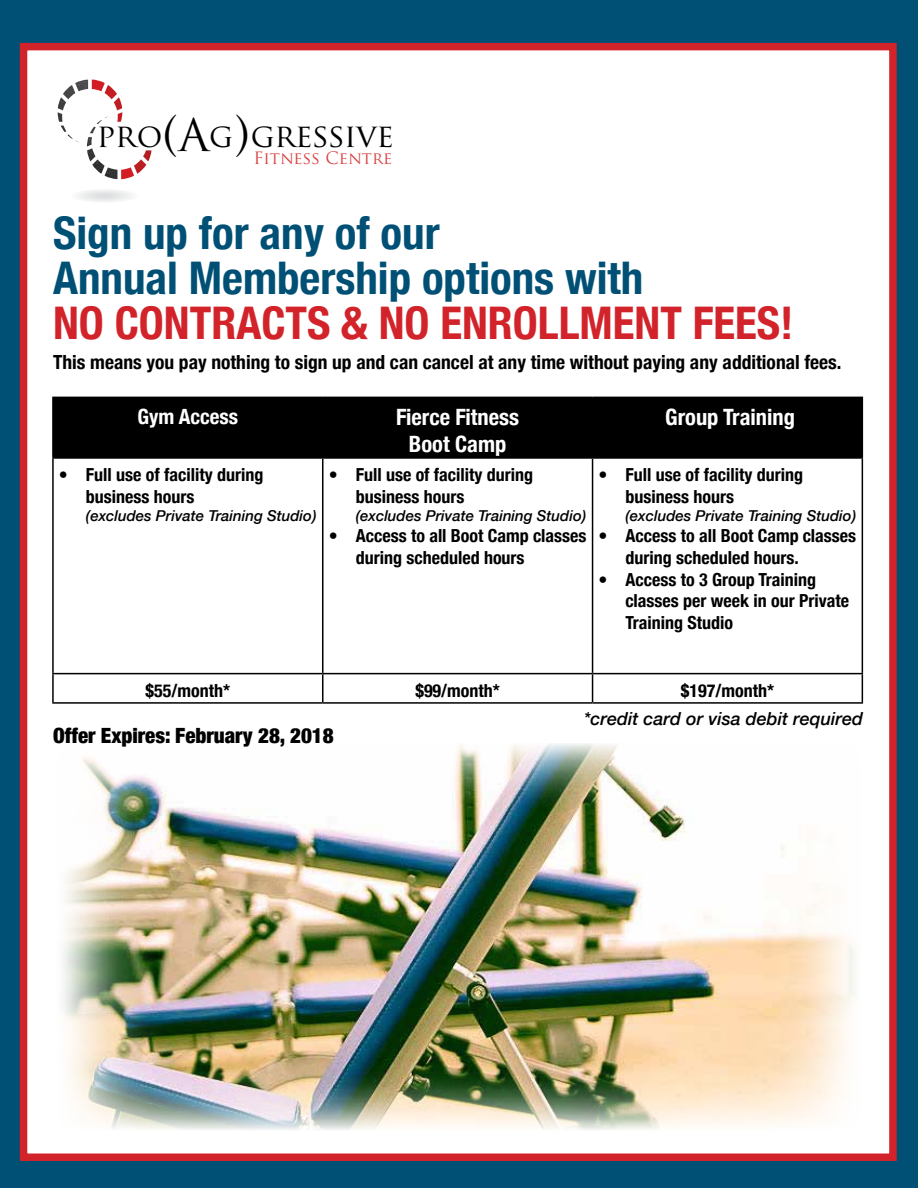
<style>
.page{position:relative;width:918px;height:1188px;background:#005076}
.page>*{position:absolute;margin:0;border:0;box-sizing:border-box;transform-origin:0 0}
.t1{font:700 condensed 45px/45px "Helvetica Neue";color:#005076}
.t2{font:700 condensed 45px "Helvetica Neue";color:#d2232a}
.t3{font:31.8px "Trajan Pro";letter-spacing:-.015em;color:#000}
.t4{font:700 condensed 22.5px/27px "Helvetica Neue";color:#fff;text-align:center}
.t5{font:900 condensed 21px "Helvetica Neue";color:#000}
.t6{font:700 condensed 21px "Helvetica Neue";color:#fff}
.t7{font:700 condensed 19.5px "Helvetica Neue";color:#000}
.t8{font:700 condensed 18px/21.6px "Helvetica Neue";color:#000}
.t9{font:italic 500 18px "Helvetica Neue";color:#000}
.t10{font:16.65px "Trajan Pro";color:#db4342}
.t11{font:italic 500 15px "Helvetica Neue";color:#000}
.s1{font-size:48.9px}
.s2{font-size:43.95px}
</style>
<div class="page">
<div style="left:20px;top:43px;width:877px;height:1118px;background:#fff;border:8px solid #d2232a"></div>
<img style="left:63px;top:744px;width:792px;height:386px">
<div style="left:73px;top:189px;width:64px;height:13px;background:#fafafb;border-radius:50%"></div>
<div style="left:74px;top:190px;width:62px;height:12px;background:#f9fafa;border-radius:50%"></div>
<div style="left:74px;top:190px;width:61px;height:12px;background:#f8f8f9;border-radius:50%"></div>
<div style="left:77px;top:190px;width:55px;height:11px;background:#f4f5f5;border-radius:50%"></div>
<div style="left:81px;top:191px;width:48px;height:10px;background:#f1f1f2;border-radius:50%"></div>
<div style="left:81px;top:191px;width:47px;height:10px;background:#f0f1f1;border-radius:50%"></div>
<div style="left:85px;top:192px;width:39px;height:8px;background:#ecedee;border-radius:50%"></div>
<div style="left:88px;top:193px;width:33px;height:6px;background:#e9eaea;border-radius:50%"></div>
<div style="left:92px;top:193px;width:26px;height:5px;background:#e6e6e7;border-radius:50%"></div>
<hr style="left:95px;top:194px;width:19px;height:4px;background:#e2e3e4;border-radius:50%">
<svg style="left:58px;top:80px;width:94px;height:99px"></svg>
<div style="left:54px;top:398px;width:808px;height:59px;background:#000"></div>
<svg style="left:54px;top:459px;width:808px;height:243px"></svg>
<hr style="left:52px;top:397px;width:271px;height:1px;background:#000">
<hr style="left:52px;top:398px;width:2px;height:59px;background:#000">
<hr style="left:323px;top:397px;width:270px;height:1px;background:#000">
<hr style="left:322px;top:398px;width:2px;height:59px;background:#000">
<hr style="left:593px;top:397px;width:270px;height:1px;background:#000">
<hr style="left:592px;top:398px;width:1px;height:59px;background:#000">
<hr style="left:862px;top:398px;width:1px;height:59px;background:#000">
<hr style="left:52px;top:457px;width:271px;height:2px;background:#000">
<hr style="left:52px;top:459px;width:2px;height:214px;background:#000">
<hr style="left:323px;top:457px;width:270px;height:2px;background:#000">
<hr style="left:322px;top:459px;width:2px;height:214px;background:#000">
<hr style="left:593px;top:457px;width:270px;height:2px;background:#000">
<hr style="left:592px;top:459px;width:1px;height:214px;background:#000">
<hr style="left:862px;top:459px;width:1px;height:214px;background:#000">
<hr style="left:52px;top:673px;width:271px;height:1px;background:#000">
<hr style="left:52px;top:674px;width:2px;height:28px;background:#000">
<hr style="left:323px;top:673px;width:270px;height:1px;background:#000">
<hr style="left:322px;top:674px;width:2px;height:28px;background:#000">
<hr style="left:593px;top:673px;width:270px;height:1px;background:#000">
<svg style="left:592px;top:674px;width:1px;height:28px"></svg>
<svg style="left:862px;top:674px;width:1px;height:28px"></svg>
<hr style="left:52px;top:702px;width:271px;height:2px;background:#000">
<hr style="left:323px;top:702px;width:270px;height:2px;background:#000">
<hr style="left:593px;top:702px;width:270px;height:2px;background:#000">
<h2 class="t3" style="left:97px;top:115px;width:155px">pro <span class="s1">( )</span></h2>
<h2 class="t3" style="left:179px;top:115px;width:217px"><span class="s2">A</span> g gressive</h2>
<p class="t10" style="left:254px;top:147px;width:140px">Fitness Centre</p>
<h1 class="t1" style="left:53px;top:207px;width:592px">Sign up for any of our<br>Annual Membership options with</h1>
<h1 class="t2" style="left:53px;top:286px;width:742px">NO CONTRACTS &amp; NO ENROLLMENT FEES!</h1>
<p class="t7" style="left:53px;top:346px;width:790px">This means you pay nothing to sign up and can cancel at any time without paying any additional fees.</p>
<p class="t6" style="left:138px;top:399px;width:102px">Gym Access</p>
<p class="t4" style="left:396px;top:402px;width:125px">Fierce Fitness<br>Boot Camp</p>
<p class="t4" style="left:665px;top:402px;width:131px">Group Training</p>
<p class="t8" style="left:86px;top:463px;width:179px;text-indent:-27px">• Full use of facility during business hours</p>
<p class="t11" style="left:86px;top:503px;width:232px">(excludes Private Training Studio)</p>
<p class="t8" style="left:356px;top:463px;width:179px;text-indent:-27px">• Full use of facility during business hours</p>
<p class="t11" style="left:356px;top:503px;width:232px">(excludes Private Training Studio)</p>
<p class="t8" style="left:356px;top:524px;width:232px;text-indent:-27px">• Access to all Boot Camp classes during scheduled hours</p>
<p class="t8" style="left:626px;top:463px;width:179px;text-indent:-27px">• Full use of facility during business hours</p>
<p class="t11" style="left:626px;top:503px;width:232px">(excludes Private Training Studio)</p>
<p class="t8" style="left:626px;top:524px;width:232px;text-indent:-27px">• Access to all Boot Camp classes during scheduled hours.</p>
<p class="t8" style="left:626px;top:567px;width:225px;text-indent:-27px">• Access to 3 Group Training classes per week in our Private<br>Training Studio</p>
<p class="t8" style="left:146px;top:678px;width:86px">$55/month*</p>
<p class="t8" style="left:415px;top:678px;width:86px">$99/month*</p>
<p class="t8" style="left:681px;top:678px;width:95px">$197/month*</p>
<p class="t9" style="left:583px;top:703px;width:281px">*credit card or visa debit required</p>
<p class="t5" style="left:53px;top:718px;width:282px">Offer Expires: February 28, 2018</p>
</div>
